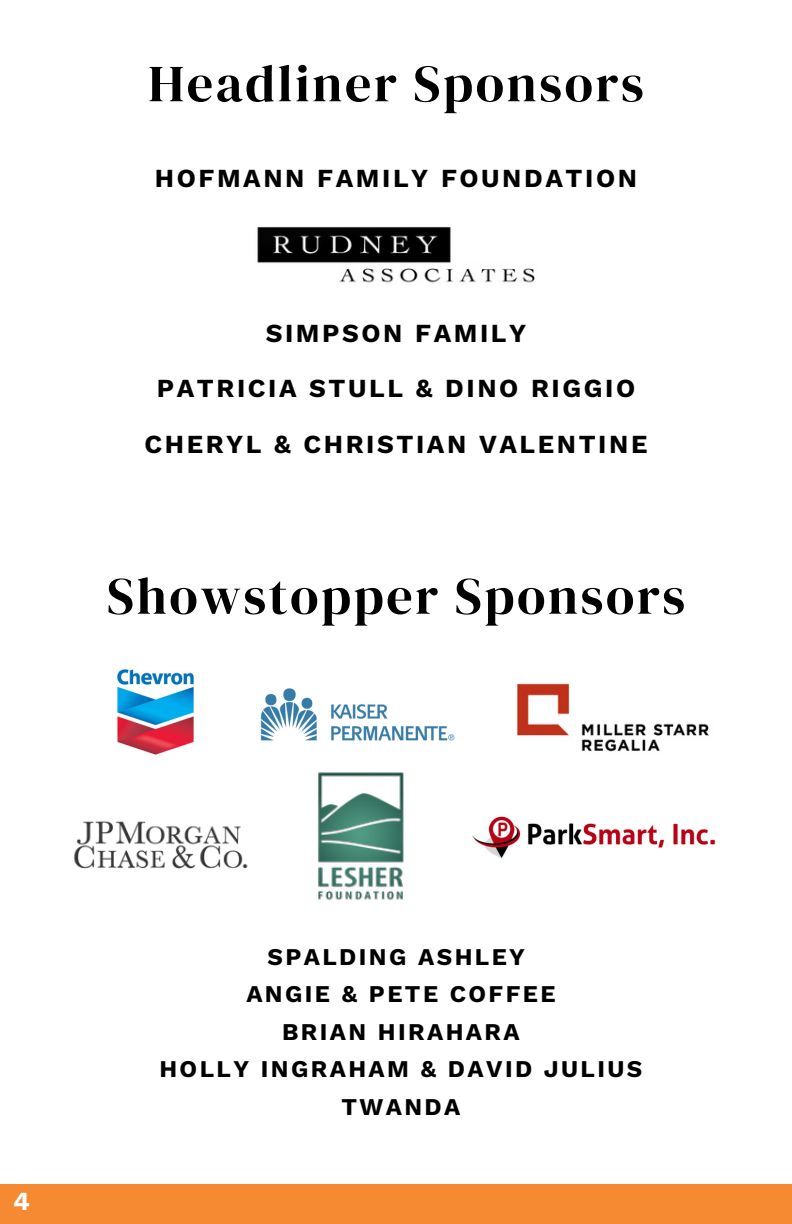
<style>
.page{position:relative;width:792px;height:1224px;background:#fff}
.page>*{position:absolute;margin:0;border:0;box-sizing:border-box;transform-origin:0 0}
.t1{font:52px "DM Serif Display";letter-spacing:.05em;color:#000}
.t2{font:700 26px/55.6px "Work Sans";letter-spacing:.1em;color:#000;text-align:center}
.t3{font:700 26px "Work Sans";color:#fff}
.t4{font:700 24px/37.6px "Work Sans";letter-spacing:.1em;color:#000;text-align:center}
</style>
<div class="page">
<div style="left:0;top:1185px;width:792px;height:39px;background:#f68a33"></div>
<img style="left:257px;top:226px;width:278px;height:57px">
<img style="left:117px;top:669px;width:77px;height:86px">
<img style="left:260px;top:688px;width:195px;height:53px">
<img style="left:517px;top:683px;width:192px;height:69px">
<img style="left:74px;top:821px;width:174px;height:48px">
<img style="left:318px;top:772px;width:86px;height:128px">
<img style="left:472px;top:816px;width:244px;height:42px">
<h1 class="t1" style="left:148px;top:47px;width:497px">Headliner Sponsors</h1>
<p class="t2" style="left:155px;top:150px;width:484px">HOFMANN FAMILY FOUNDATION</p>
<p class="t2" style="left:145px;top:305px;width:504px">SIMPSON FAMILY<br>PATRICIA STULL &amp; DINO RIGGIO<br>CHERYL &amp; CHRISTIAN VALENTINE</p>
<h1 class="t1" style="left:107px;top:560px;width:580px">Showstopper Sponsors</h1>
<p class="t3" style="left:13px;top:1186px;width:18px">4</p>
<p class="t4" style="left:159px;top:938px;width:485px">SPALDING ASHLEY<br>ANGIE &amp; PETE COFFEE<br>BRIAN HIRAHARA<br>HOLLY INGRAHAM &amp; DAVID JULIUS<br>TWANDA</p>
</div>
